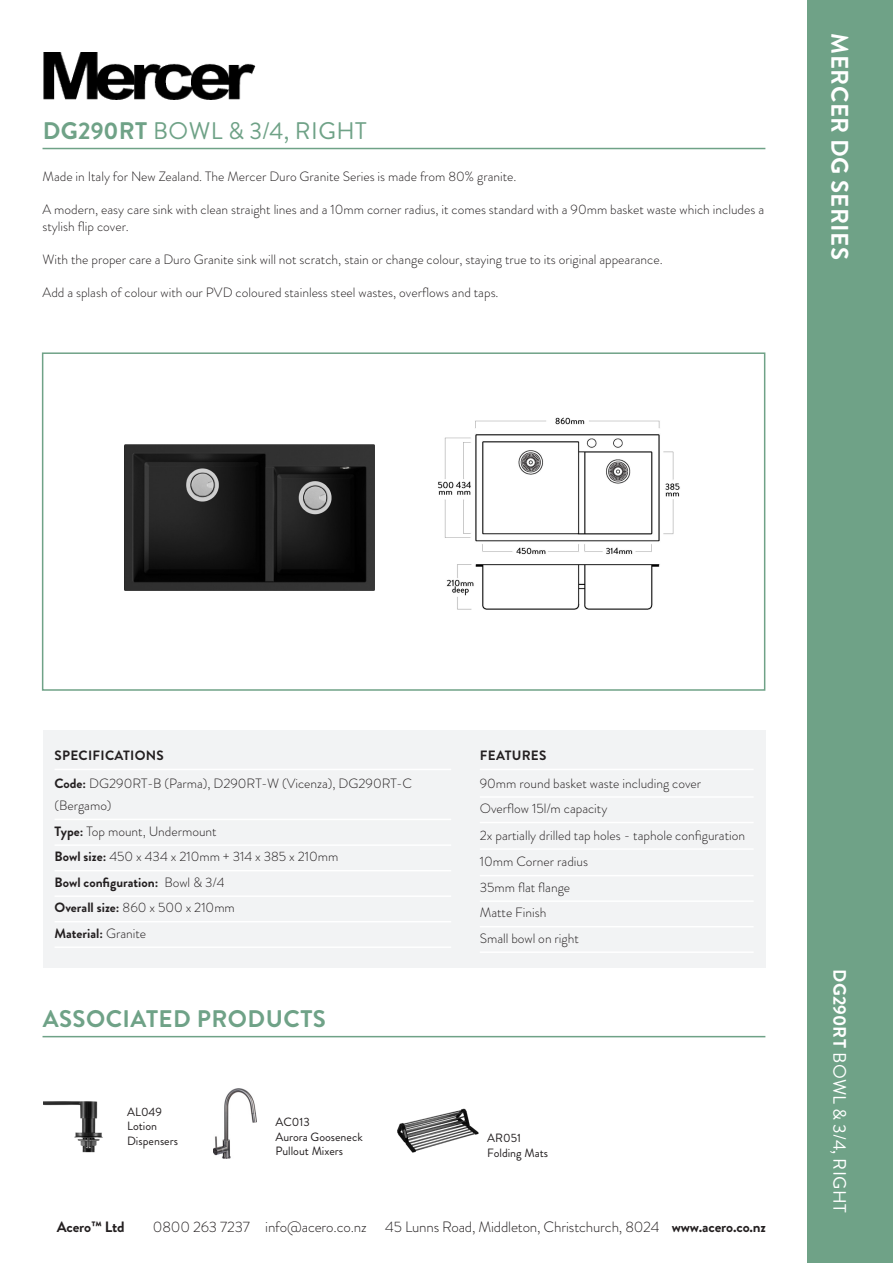
<style>
.page{position:relative;width:893px;height:1263px;background:#fff}
.page>*{position:absolute;margin:0;border:0;box-sizing:border-box;transform-origin:0 0}
.t1{font:24px "Brandon Grotesque";letter-spacing:.02em;color:#6fa287}
.t2{font:700 24px "Brandon Grotesque";letter-spacing:.02em;color:#6fa287}
.t3{font:700 24px "Brandon Grotesque";letter-spacing:.02em;color:#fff}
.t4{font:18px "Brandon Grotesque";letter-spacing:.02em;color:#fff}
.t5{font:300 15px "Brandon Grotesque";letter-spacing:-.01em;color:#231f20}
.t6{font:700 15px "Brandon Grotesque";letter-spacing:-.01em;color:#231f20}
.body{font:300 13.5px/16.5px "Brandon Grotesque";color:#231f20}
.t7{font:700 13.5px "Brandon Grotesque";color:#231f20}
.t8{font:700 13.5px "Brandon Grotesque";letter-spacing:.02em;color:#231f20}
.t9{font:12px/14.4px "Brandon Grotesque";color:#231f20}
.s1{font-weight:700}
.s2{font-weight:300}
</style>
<div class="page">
<div style="left:42px;top:352px;width:723px;height:339px;border:2px solid #6fa287"></div>
<img style="left:124px;top:444px;width:251px;height:146px">
<hr style="left:43px;top:148px;width:722px;height:1px;background:#6fa287">
<div style="left:43px;top:730px;width:723px;height:238px;background:#f2f3f4"></div>
<hr style="left:55px;top:769px;width:396px;height:1px;background:#fff">
<hr style="left:55px;top:819px;width:396px;height:1px;background:#fff">
<hr style="left:55px;top:844px;width:396px;height:2px;background:#fff">
<hr style="left:55px;top:870px;width:396px;height:1px;background:#fff">
<hr style="left:55px;top:895px;width:396px;height:2px;background:#fff">
<hr style="left:55px;top:921px;width:396px;height:1px;background:#fff">
<hr style="left:55px;top:946px;width:396px;height:2px;background:#fff">
<div style="left:808px;top:0;width:85px;height:1263px;background:#6fa287"></div>
<img style="left:397px;top:1108px;width:82px;height:45px">
<hr style="left:43px;top:1036px;width:722px;height:1px;background:#6fa287">
<img style="left:43px;top:1101px;width:60px;height:52px">
<img style="left:214px;top:1088px;width:42px;height:71px">
<hr style="left:480px;top:769px;width:274px;height:1px;background:#fff">
<hr style="left:480px;top:796px;width:274px;height:2px;background:#fff">
<hr style="left:480px;top:822px;width:274px;height:1px;background:#fff">
<hr style="left:480px;top:848px;width:274px;height:2px;background:#fff">
<hr style="left:480px;top:875px;width:274px;height:1px;background:#fff">
<hr style="left:480px;top:900px;width:274px;height:2px;background:#fff">
<hr style="left:480px;top:926px;width:274px;height:1px;background:#fff">
<hr style="left:480px;top:951px;width:274px;height:2px;background:#fff">
<img style="left:438px;top:417px;width:242px;height:193px">
<img style="left:43px;top:53px;width:212px;height:47px">
<p class="t1" style="left:43px;top:114px;width:326px"><span class="s1">DG290RT</span> BOWL &amp; 3/4, RIGHT</p>
<p class="body" style="left:43px;top:168px;width:476px">Made in Italy for New Zealand. The Mercer Duro Granite Series is made from 80% granite.</p>
<p class="body" style="left:43px;top:201px;width:723px">A modern, easy care sink with clean straight lines and a 10mm corner radius, it comes standard with a 90mm basket waste which includes a stylish flip cover.</p>
<p class="body" style="left:43px;top:251px;width:622px">With the proper care a Duro Granite sink will not scratch, stain or change colour, staying true to its original appearance.</p>
<p class="body" style="left:43px;top:284px;width:458px">Add a splash of colour with our PVD coloured stainless steel wastes, overflows and taps.</p>
<p class="t3" style="left:856px;top:33px;width:228px;rotate:90deg">MERCER DG SERIES</p>
<p class="t8" style="left:55px;top:746px;width:111px">SPECIFICATIONS</p>
<p class="body" style="left:55px;top:772px;width:359px;line-height:22.2px"><span class="s1">Code:</span> DG290RT-B (Parma), D290RT-W (Vicenza), DG290RT-C (Bergamo)</p>
<p class="body" style="left:55px;top:823px;width:164px"><span class="s1">Type:</span> Top mount, Undermount</p>
<p class="body" style="left:55px;top:848px;width:285px"><span class="s1">Bowl size:</span> 450 x 434 x 210mm + 314 x 385 x 210mm</p>
<p class="t7" style="left:55px;top:873px;width:172px">Bowl configuration: <span class="s2">Bowl &amp; 3/4</span></p>
<p class="body" style="left:55px;top:899px;width:182px"><span class="s1">Overall size:</span> 860 x 500 x 210mm</p>
<p class="t7" style="left:55px;top:924px;width:93px">Material: <span class="s2">Granite</span></p>
<p class="t2" style="left:43px;top:1002px;width:285px">ASSOCIATED PRODUCTS</p>
<p class="t8" style="left:480px;top:746px;width:68px">FEATURES</p>
<p class="body" style="left:480px;top:775px;width:223px">90mm round basket waste including cover</p>
<p class="body" style="left:480px;top:800px;width:129px">Overflow 15l/m capacity</p>
<p class="body" style="left:480px;top:827px;width:267px">2x partially drilled tap holes - taphole configuration</p>
<p class="body" style="left:480px;top:853px;width:110px">10mm Corner radius</p>
<p class="body" style="left:480px;top:879px;width:92px">35mm flat flange</p>
<p class="body" style="left:480px;top:904px;width:68px">Matte Finish</p>
<p class="body" style="left:480px;top:930px;width:101px">Small bowl on right</p>
<p class="t9" style="left:127px;top:1105px;width:36px">AL049</p>
<p class="t9" style="left:127px;top:1119px;width:31px">Lotion</p>
<p class="t9" style="left:127px;top:1133px;width:52px">Dispensers</p>
<p class="t9" style="left:487px;top:1131px;width:35px">AR051</p>
<p class="t9" style="left:487px;top:1145px;width:62px">Folding Mats</p>
<p class="t9" style="left:275px;top:1115px;width:36px">AC013</p>
<p class="t9" style="left:275px;top:1130px;width:89px">Aurora Gooseneck<br>Pullout Mixers</p>
<p class="t6" style="left:57px;top:1217px;width:69px">Acero™ Ltd</p>
<p class="t5" style="left:153px;top:1217px;width:615px">0800 263 7237 info@acero.co.nz 45 Lunns Road, Middleton, Christchurch, 8024 <span class="s1">www.acero.co.nz</span></p>
<p class="t4" style="left:852px;top:969px;width:245px;rotate:90deg"><span class="s1">DG290RT</span> BOWL &amp; 3/4, RIGHT</p>
</div>
